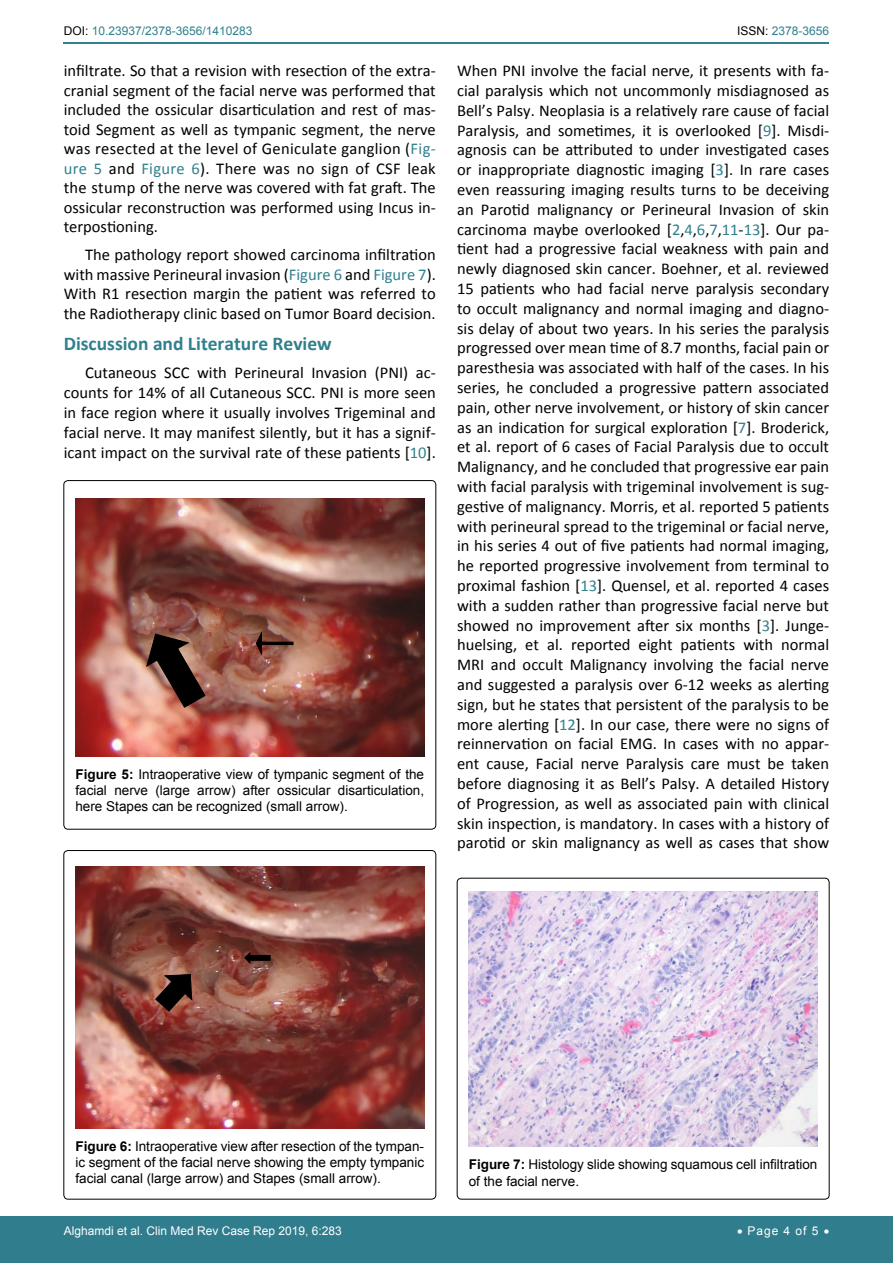
<style>
.page{position:relative;width:893px;height:1263px;background:#fff}
.page>*{position:absolute;margin:0;border:0;box-sizing:border-box;transform-origin:0 0}
.t1{font:700 19.5px "Calibri";color:#30808d}
.t2{font:16.5px/19.8px "Calibri";color:#000;text-align:justify}
.t3{font:13.5px/16.2px "Arial";color:#000;text-align:justify}
.t4{font:12px "Arial";color:#fff}
.t5{font:12px "Arial";color:#30808d}
.s1{color:#000}
.s2{color:#30808d}
.s3{font-weight:700}
</style>
<div class="page">
<hr style="left:64px;top:43px;width:765px;height:1px;background:#30808d">
<div style="left:0;top:1217px;width:893px;height:46px;background:#307d8d"></div>
<div style="left:64px;top:480px;width:372px;height:349px;border:1px solid #000;border-radius:4px"></div>
<img style="left:75px;top:499px;width:349px;height:257px">
<svg style="left:145px;top:633px;width:61px;height:75px;background:#6b4b40"></svg>
<svg style="left:255px;top:632px;width:39px;height:25px"></svg>
<div style="left:64px;top:850px;width:372px;height:349px;border:1px solid #000;border-radius:4px"></div>
<img style="left:75px;top:867px;width:349px;height:261px">
<svg style="left:155px;top:974px;width:38px;height:38px"></svg>
<svg style="left:244px;top:952px;width:27px;height:12px"></svg>
<div style="left:457px;top:878px;width:372px;height:321px;border:1px solid #000;border-radius:4px"></div>
<img style="left:469px;top:892px;width:348px;height:255px">
<p class="t5" style="left:64px;top:23px;width:190px"><span class="s1">DOI:</span> 10.23937/2378-3656/1410283</p>
<p class="t5" style="left:737px;top:23px;width:94px"><span class="s1">ISSN:</span> 2378-3656</p>
<p class="t2" style="left:64px;top:61px;width:374px">infiltrate. So that a revision with resection of the extra&shy;cranial segment of the facial nerve was performed that included the ossicular disarticulation and rest of mas&shy;toid Segment as well as tympanic segment, the nerve was resected at the level of Geniculate ganglion (<span class="s2">Fig&shy;ure 5</span> and <span class="s2">Figure 6</span>). There was no sign of CSF leak the stump of the nerve was covered with fat graft. The ossicular reconstruction was performed using Incus in&shy;terpostioning.</p>
<p class="t2" style="left:64px;top:245px;width:374px;text-indent:21px">The pathology report showed carcinoma infiltration with massive Perineural invasion (<span class="s2">Figure 6</span> and <span class="s2">Figure 7</span>).<br>With R1 resection margin the patient was referred to the Radiotherapy clinic based on Tumor Board decision.</p>
<p class="t1" style="left:64px;top:331px;width:269px">Discussion and Literature Review</p>
<p class="t2" style="left:64px;top:363px;width:374px;text-indent:21px">Cutaneous SCC with Perineural Invasion (PNI) ac&shy;counts for 14% of all Cutaneous SCC. PNI is more seen in face region where it usually involves Trigeminal and facial nerve. It may manifest silently, but it has a signif&shy;icant impact on the survival rate of these patients [<span class="s2">10</span>].</p>
<p class="t3" style="left:75px;top:766px;width:350px"><span class="s3">Figure 5:</span> Intraoperative view of tympanic segment of the facial nerve (large arrow) after ossicular disarticulation, here Stapes can be recognized (small arrow).</p>
<p class="t2" style="left:457px;top:61px;width:374px">When PNI involve the facial nerve, it presents with fa&shy;cial paralysis which not uncommonly misdiagnosed as Bell’s Palsy. Neoplasia is a relatively rare cause of facial Paralysis, and sometimes, it is overlooked [<span class="s2">9</span>]. Misdi&shy;agnosis can be attributed to under investigated cases or inappropriate diagnostic imaging [<span class="s2">3</span>]. In rare cases even reassuring imaging results turns to be deceiving an Parotid malignancy or Perineural Invasion of skin carcinoma maybe overlooked [<span class="s2">2</span>,<span class="s2">4</span>,<span class="s2">6</span>,<span class="s2">7</span>,<span class="s2">11</span>-<span class="s2">13</span>]. Our pa&shy;tient had a progressive facial weakness with pain and newly diagnosed skin cancer. Boehner, et al. reviewed 15 patients who had facial nerve paralysis secondary to occult malignancy and normal imaging and diagno&shy;sis delay of about two years. In his series the paralysis progressed over mean time of 8.7 months, facial pain or paresthesia was associated with half of the cases. In his series, he concluded a progressive pattern associated pain, other nerve involvement, or history of skin cancer as an indication for surgical exploration [<span class="s2">7</span>]. Broderick, et al. report of 6 cases of Facial Paralysis due to occult Malignancy, and he concluded that progressive ear pain with facial paralysis with trigeminal involvement is sug&shy;gestive of malignancy. Morris, et al. reported 5 patients with perineural spread to the trigeminal or facial nerve, in his series 4 out of five patients had normal imaging, he reported progressive involvement from terminal to proximal fashion [<span class="s2">13</span>]. Quensel, et al. reported 4 cases with a sudden rather than progressive facial nerve but showed no improvement after six months [<span class="s2">3</span>]. Junge&shy;huelsing, et al. reported eight patients with normal MRI and occult Malignancy involving the facial nerve and suggested a paralysis over 6-12 weeks as alerting sign, but he states that persistent of the paralysis to be more alerting [<span class="s2">12</span>]. In our case, there were no signs of reinnervation on facial EMG. In cases with no appar&shy;ent cause, Facial nerve Paralysis care must be taken before diagnosing it as Bell’s Palsy. A detailed History of Progression, as well as associated pain with clinical skin inspection, is mandatory. In cases with a history of parotid or skin malignancy as well as cases that show</p>
<p class="t3" style="left:75px;top:1138px;width:350px"><span class="s3">Figure 6:</span> Intraoperative view after resection of the tympan&shy;ic segment of the facial nerve showing the empty tympanic facial canal (large arrow) and Stapes (small arrow).</p>
<p class="t3" style="left:469px;top:1156px;width:350px"><span class="s3">Figure 7:</span> Histology slide showing squamous cell infiltration of the facial nerve.</p>
<p class="t4" style="left:64px;top:1223px;width:280px">Alghamdi et al. Clin Med Rev Case Rep 2019, 6:283</p>
<p class="t4" style="left:737px;top:1223px;width:94px">• Page 4 of 5 •</p>
</div>
